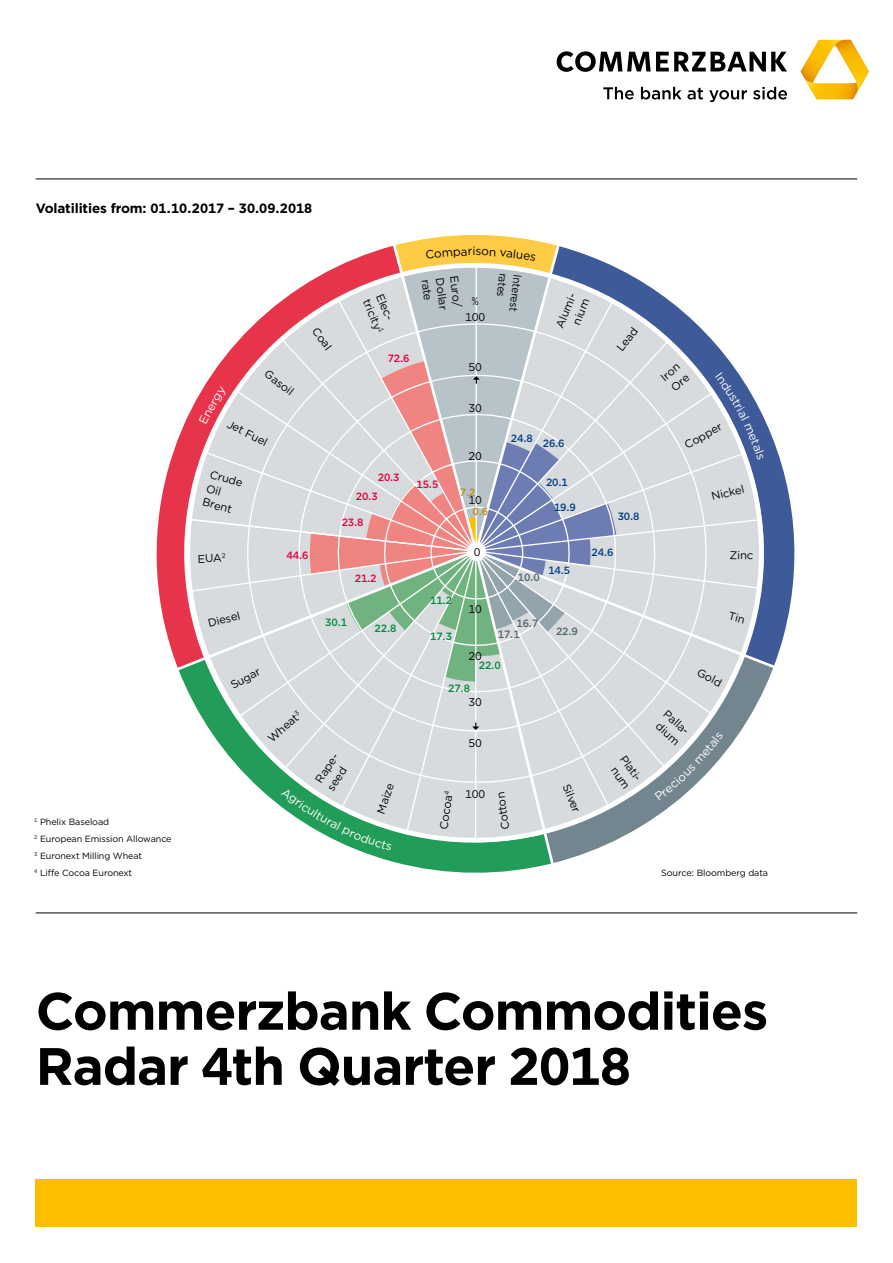
<style>
.page{position:relative;width:893px;height:1263px;background:#fff}
.page>*{position:absolute;margin:0;border:0;box-sizing:border-box;transform-origin:0 0}
.t1{font:700 52.5px/55.2px "Gotham";letter-spacing:-.02em;color:#000}
.t2{font:700 13.5px "Gotham";letter-spacing:-.01em;color:#000}
.t3{font:11.85px "Gotham";color:#000}
.t4{font:11.25px/14.2px "Gotham";letter-spacing:-.01em;color:#000}
.t5{font:11.25px "Gotham";letter-spacing:-.01em;color:#000;scale:.9 1}
.t6{font:500 10.5px "Gotham";letter-spacing:-.01em;color:#023e84}
.t7{font:500 10.5px "Gotham";letter-spacing:-.01em;color:#e4003b}
.t8{font:500 10.5px "Gotham";letter-spacing:-.01em;color:#008a3c}
.t9{font:500 10.5px/11.6px "Gotham";letter-spacing:-.01em;color:#52646d}
.t10{font:500 10.5px/19px "Gotham";color:#bd8e1b}
.t11{font:9px/17px "Gotham";letter-spacing:-.01em;color:#000}
</style>
<div class="page">
<svg style="left:800px;top:40px;width:69px;height:59px"></svg>
<svg style="left:557px;top:51px;width:230px;height:21px"></svg>
<svg style="left:603px;top:87px;width:31px;height:13px"></svg>
<svg style="left:641px;top:87px;width:40px;height:13px"></svg>
<svg style="left:687px;top:88px;width:16px;height:12px"></svg>
<svg style="left:709px;top:90px;width:38px;height:12px"></svg>
<svg style="left:753px;top:87px;width:34px;height:13px"></svg>
<div style="left:36px;top:1179px;width:821px;height:48px;background:#fcbf00"></div>
<hr style="left:36px;top:179px;width:821px;height:1px;background:#000">
<hr style="left:36px;top:913px;width:821px;height:1px;background:#000">
<svg style="left:156px;top:237px;width:628px;height:633px"></svg>
<p class="t2" style="left:36px;top:199px;width:278px">Volatilities from: 01.10.2017 – 30.09.2018</p>
<p class="t3" style="left:472px;top:243px;width:5px">i</p>
<p class="t4" style="left:321px;top:324px;width:26px;rotate:53deg">Coal</p>
<p class="t4" style="left:386px;top:291px;width:37px;rotate:67deg">Elec&shy;tricity<sup>1</sup></p>
<p class="t4" style="left:433px;top:278px;width:23px;rotate:83deg">rate</p>
<p class="t5" style="left:511px;top:274px;width:28px;rotate:97deg">rates</p>
<p class="t5" style="left:525px;top:276px;width:43px;rotate:97deg">Interest</p>
<p class="t4" style="left:447px;top:277px;width:34px;rotate:83deg">Dollar</p>
<p class="t4" style="left:461px;top:275px;width:33px;rotate:83deg">Euro/</p>
<p class="t4" style="left:465px;top:293px;width:21px;line-height:15.9px;text-align:center">%<br>100</p>
<p class="t4" style="left:552px;top:325px;width:39px;text-align:right;rotate:-68deg">Alumi&shy;nium</p>
<p class="t4" style="left:613px;top:345px;width:29px;rotate:-52deg">Lead</p>
<p class="t4" style="left:271px;top:366px;width:35px;rotate:38deg">Gasoil</p>
<p class="t4" style="left:231px;top:416px;width:45px;rotate:27deg">Jet Fuel</p>
<p class="t4" style="left:212px;top:467px;width:35px;rotate:15deg">Crude<br>Oil<br>Brent</p>
<p class="t7" style="left:388px;top:351px;width:23px">72.6</p>
<p class="t7" style="left:378px;top:470px;width:23px">20.3</p>
<p class="t7" style="left:356px;top:489px;width:23px">20.3</p>
<p class="t7" style="left:342px;top:515px;width:23px">23.8</p>
<p class="t7" style="left:416px;top:477px;width:23px">15.5</p>
<p class="t4" style="left:469px;top:360px;width:15px">50</p>
<p class="t4" style="left:469px;top:401px;width:15px">30</p>
<p class="t4" style="left:469px;top:448px;width:15px">20</p>
<p class="t4" style="left:469px;top:493px;width:15px">10</p>
<p class="t10" style="left:472px;top:482px;width:17px;text-indent:-13px">7.2<br>0.6</p>
<p class="t6" style="left:511px;top:431px;width:23px">24.8</p>
<p class="t6" style="left:543px;top:437px;width:23px">26.6</p>
<p class="t6" style="left:546px;top:476px;width:23px">20.1</p>
<p class="t6" style="left:554px;top:500px;width:23px">19.9</p>
<p class="t6" style="left:618px;top:509px;width:23px">30.8</p>
<p class="t4" style="left:657px;top:373px;width:23px;rotate:-41deg">Iron<br>Ore</p>
<p class="t4" style="left:682px;top:439px;width:42px;rotate:-29deg">Copper</p>
<p class="t4" style="left:710px;top:489px;width:35px;rotate:-13deg">Nickel</p>
<p class="t4" style="left:197px;top:551px;width:30px;rotate:-2deg">EUA<sup>2</sup></p>
<p class="t7" style="left:287px;top:548px;width:23px">44.6</p>
<p class="t4" style="left:474px;top:545px;width:8px">0</p>
<p class="t6" style="left:592px;top:546px;width:23px">24.6</p>
<p class="t4" style="left:730px;top:547px;width:25px;rotate:2deg">Zinc</p>
<p class="t7" style="left:355px;top:572px;width:23px">21.2</p>
<p class="t9" style="left:518px;top:571px;width:23px">10.0</p>
<p class="t6" style="left:548px;top:564px;width:23px">14.5</p>
<p class="t4" style="left:206px;top:616px;width:34px;rotate:-14deg">Diesel</p>
<p class="t4" style="left:228px;top:679px;width:34px;rotate:-29deg">Sugar</p>
<p class="t4" style="left:265px;top:734px;width:42px;rotate:-41deg">Wheat<sup>3</sup></p>
<p class="t8" style="left:325px;top:615px;width:23px">30.1</p>
<p class="t8" style="left:375px;top:621px;width:23px">22.8</p>
<p class="t8" style="left:430px;top:593px;width:23px">11.2</p>
<p class="t4" style="left:469px;top:601px;width:15px">10</p>
<p class="t4" style="left:469px;top:649px;width:15px">20</p>
<p class="t4" style="left:469px;top:695px;width:15px">30</p>
<p class="t4" style="left:469px;top:736px;width:15px">50</p>
<p class="t9" style="left:498px;top:617px;width:42px;text-indent:19px">16.7<br>17.1</p>
<p class="t8" style="left:479px;top:659px;width:23px">22.0</p>
<p class="t8" style="left:430px;top:629px;width:23px">17.3</p>
<p class="t8" style="left:448px;top:681px;width:23px">27.8</p>
<p class="t9" style="left:556px;top:625px;width:23px">22.9</p>
<p class="t4" style="left:670px;top:707px;width:33px;rotate:42deg">Palla&shy;dium</p>
<p class="t4" style="left:701px;top:665px;width:28px;rotate:27deg">Gold</p>
<p class="t11" style="left:34px;top:813px;width:139px"><sup>1</sup> Phelix Baseload<br><sup>2</sup> European Emission Allowance<br><sup>3</sup> Euronext Milling Wheat<br><sup>4</sup> Liffe Cocoa Euronext</p>
<p class="t4" style="left:312px;top:778px;width:35px;rotate:-57deg">Rape&shy;seed</p>
<p class="t4" style="left:373px;top:811px;width:33px;rotate:-71deg">Maize</p>
<p class="t4" style="left:436px;top:828px;width:40px;rotate:-82deg">Cocoa<sup>4</sup></p>
<p class="t4" style="left:465px;top:786px;width:21px">100</p>
<p class="t4" style="left:498px;top:831px;width:39px;rotate:-98deg">Cotton</p>
<p class="t4" style="left:573px;top:782px;width:31px;rotate:68deg">Silver</p>
<p class="t4" style="left:629px;top:752px;width:31px;text-align:center;rotate:55deg">Plati&shy;num</p>
<p class="t11" style="left:661px;top:864px;width:108px">Source: Bloomberg data</p>
<h1 class="t1" style="left:36px;top:983px;width:734px">Commerzbank Commodities<br>Radar 4th Quarter 2018</h1>
</div>
